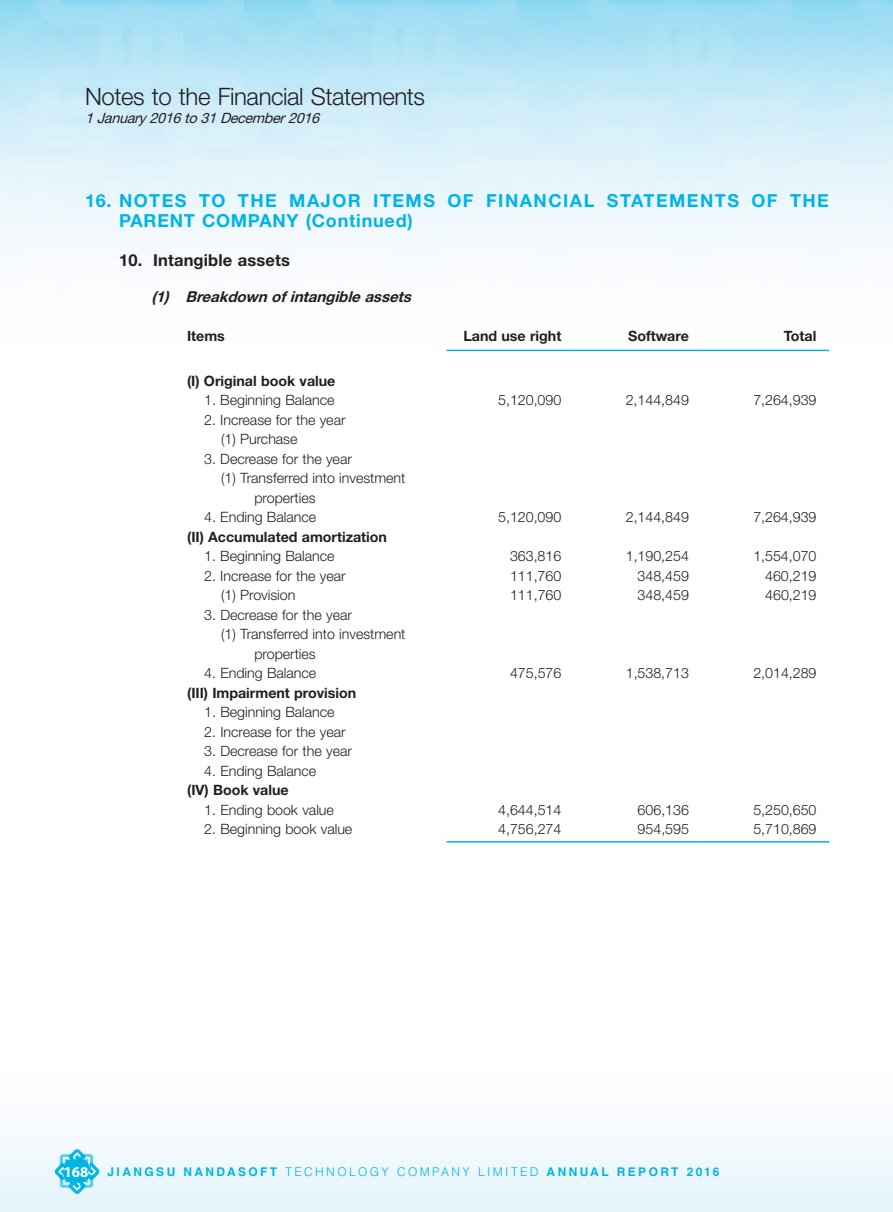
<style>
.page{position:relative;width:893px;height:1212px;background:#fff}
.page>*{position:absolute;margin:0;border:0;box-sizing:border-box;transform-origin:0 0}
.t1{font:300 24px "Helvetica Neue LT Std";letter-spacing:-.02em;color:#231f20}
.t2{font:700 18px/19.5px "Helvetica Neue LT Std";letter-spacing:.08em;color:#00b4e3}
.t3{font:700 16.5px "Helvetica Neue LT Std";letter-spacing:.01em;color:#231f20}
.t4{font:italic 700 15px "Helvetica Neue LT Std";color:#231f20}
.t5{font:300 14.25px/19.5px "Helvetica Neue LT Std";color:#231f20}
.t6{font:700 14.25px "Helvetica Neue LT Std";color:#231f20}
.t7{font:italic 14.25px "Helvetica Neue LT Std";color:#231f20}
.t8{font:700 12px "Helvetica LT Std";letter-spacing:.2em;color:#00b4e3}
.s1{font-family:"Myriad Pro";font-size:15px;color:#fff}
.s2{font-weight:300}
</style>
<div class="page">
<img style="left:55px;top:1149px;width:44px;height:45px">
<hr style="left:446px;top:350px;width:128px;height:1px;background:#00b4e3">
<hr style="left:574px;top:350px;width:128px;height:1px;background:#00b4e3">
<hr style="left:702px;top:350px;width:127px;height:1px;background:#00b4e3">
<hr style="left:446px;top:841px;width:128px;height:2px;background:#00b4e3">
<hr style="left:574px;top:841px;width:128px;height:2px;background:#00b4e3">
<hr style="left:702px;top:841px;width:127px;height:2px;background:#00b4e3">
<h1 class="t1" style="left:85px;top:82px;width:342px">Notes to the Financial Statements</h1>
<p class="t7" style="left:85px;top:110px;width:240px">1January2016to31December2016</p>
<p class="t2" style="left:119px;top:191px;width:711px;text-indent:-34px">16. NOTES TO THE MAJOR ITEMS OF FINANCIAL STATEMENTS OF THE<br>PARENT COMPANY (Continued)</p>
<p class="t3" style="left:119px;top:249px;width:172px">10. Intangible assets</p>
<p class="t4" style="left:152px;top:287px;width:266px">(1) Breakdownofintangibleassets</p>
<p class="t6" style="left:187px;top:327px;width:39px">Items</p>
<p class="t6" style="left:463px;top:327px;width:99px">Land use right</p>
<p class="t6" style="left:628px;top:327px;width:62px">Software</p>
<p class="t6" style="left:784px;top:327px;width:34px">Total</p>
<p class="t6" style="left:187px;top:372px;width:150px">(I) Original book value</p>
<p class="t5" style="left:204px;top:390px;width:132px">1. Beginning Balance</p>
<p class="t5" style="left:498px;top:390px;width:65px">5,120,090</p>
<p class="t5" style="left:626px;top:390px;width:65px">2,144,849</p>
<p class="t5" style="left:753px;top:390px;width:65px">7,264,939</p>
<p class="t5" style="left:221px;top:410px;width:126px;text-indent:-17px">2. Increase for the year (1) Purchase</p>
<p class="t5" style="left:204px;top:449px;width:149px">3. Decrease for the year</p>
<p class="t5" style="left:221px;top:468px;width:186px">(1) Transferred into investment</p>
<p class="t5" style="left:254px;top:488px;width:63px">properties</p>
<p class="t5" style="left:204px;top:507px;width:114px">4. Ending Balance</p>
<p class="t5" style="left:498px;top:507px;width:65px">5,120,090</p>
<p class="t5" style="left:626px;top:507px;width:65px">2,144,849</p>
<p class="t5" style="left:753px;top:507px;width:65px">7,264,939</p>
<p class="t6" style="left:187px;top:528px;width:201px">(II) Accumulated amortization</p>
<p class="t5" style="left:204px;top:546px;width:132px">1. Beginning Balance</p>
<p class="t5" style="left:510px;top:546px;width:53px">363,816</p>
<p class="t5" style="left:626px;top:546px;width:65px">1,190,254</p>
<p class="t5" style="left:753px;top:546px;width:65px">1,554,070</p>
<p class="t5" style="left:204px;top:566px;width:143px">2. Increase for the year</p>
<p class="t5" style="left:510px;top:566px;width:53px">111,760</p>
<p class="t5" style="left:638px;top:566px;width:53px">348,459</p>
<p class="t5" style="left:765px;top:566px;width:53px">460,219</p>
<p class="t5" style="left:221px;top:585px;width:76px">(1) Provision</p>
<p class="t5" style="left:510px;top:585px;width:53px">111,760</p>
<p class="t5" style="left:638px;top:585px;width:53px">348,459</p>
<p class="t5" style="left:765px;top:585px;width:53px">460,219</p>
<p class="t5" style="left:204px;top:605px;width:149px">3. Decrease for the year</p>
<p class="t5" style="left:221px;top:624px;width:186px">(1) Transferred into investment</p>
<p class="t5" style="left:254px;top:644px;width:63px">properties</p>
<p class="t5" style="left:204px;top:663px;width:114px">4. Ending Balance</p>
<p class="t5" style="left:510px;top:663px;width:53px">475,576</p>
<p class="t5" style="left:626px;top:663px;width:65px">1,538,713</p>
<p class="t5" style="left:753px;top:663px;width:65px">2,014,289</p>
<p class="t6" style="left:187px;top:684px;width:171px">(III) Impairment provision</p>
<p class="t5" style="left:204px;top:702px;width:132px">1. Beginning Balance</p>
<p class="t5" style="left:204px;top:722px;width:143px">2. Increase for the year</p>
<p class="t5" style="left:204px;top:741px;width:149px">3. Decrease for the year</p>
<p class="t5" style="left:204px;top:761px;width:114px">4. Ending Balance</p>
<p class="t6" style="left:187px;top:781px;width:103px">(IV) Book value</p>
<p class="t5" style="left:204px;top:800px;width:131px">1. Ending book value</p>
<p class="t5" style="left:498px;top:800px;width:65px">4,644,514</p>
<p class="t5" style="left:638px;top:800px;width:53px">606,136</p>
<p class="t5" style="left:753px;top:800px;width:65px">5,250,650</p>
<p class="t5" style="left:204px;top:819px;width:150px">2. Beginning book value</p>
<p class="t5" style="left:498px;top:819px;width:65px">4,756,274</p>
<p class="t5" style="left:638px;top:819px;width:53px">954,595</p>
<p class="t5" style="left:753px;top:819px;width:65px">5,710,869</p>
<p class="t8" style="left:64px;top:1164px;width:657px"><span class="s1">168 168</span> JIANGSU NANDASOFT <span class="s2">TECHNOLOGY COMPANY LIMITED</span> ANNUAL REPORT 2016</p>
</div>
